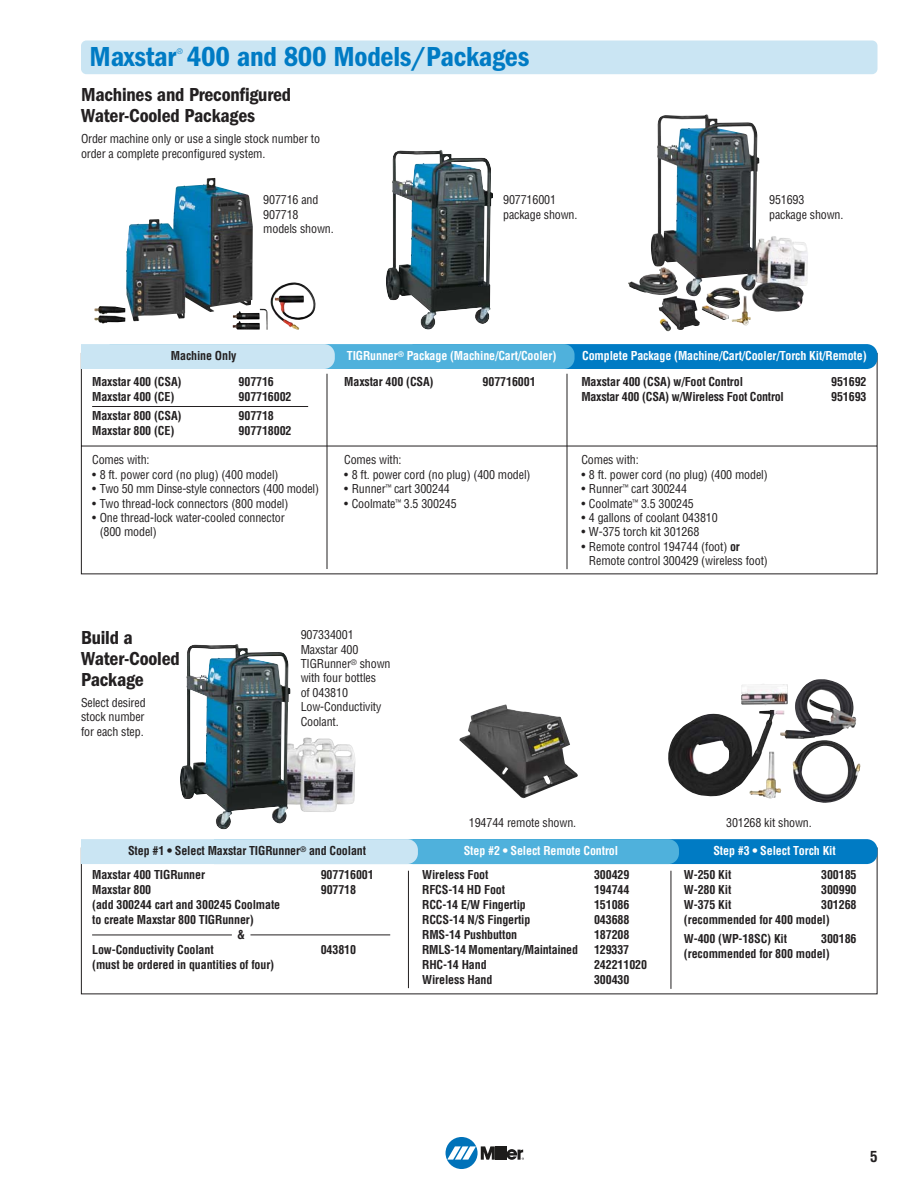
<style>
.page{position:relative;width:918px;height:1188px;background:#fff}
.page>*{position:absolute;margin:0;border:0;box-sizing:border-box;transform-origin:0 0}
.t1{font:28.5px "ITC Franklin Gothic Std Dm Cd";letter-spacing:-.01em;color:#007bc4}
.t2{font:19.5px/21px "ITC Franklin Gothic Std Dm Cd";letter-spacing:-.01em;color:#232021}
.t3{font:700 condensed 15px "Helvetica";color:#232021}
.t4{font:condensed 12px/14.4px "Helvetica";letter-spacing:-.01em;color:#232021}
.t5{font:700 condensed 12px/15px "Helvetica";letter-spacing:-.01em;color:#232021}
.t6{font:700 condensed 12px "Helvetica";letter-spacing:-.01em;color:#fff}
.t7{font:condensed 7.5px "Helvetica";color:#007bc4}
.s1{font-weight:700}
</style>
<div class="page">
<img style="left:291px;top:738px;width:65px;height:74px">
<img style="left:180px;top:644px;width:111px;height:186px">
<div style="left:81px;top:40px;width:797px;height:34px;background:#cae5f3;border-radius:5px"></div>
<div style="left:446px;top:1137px;width:32px;height:32px;background:#0072b9;border-radius:50%"></div>
<hr style="left:499px;top:1146px;width:3px;height:14px;background:#1d1c1b">
<hr style="left:503px;top:1146px;width:3px;height:14px;background:#1d1c1b">
<svg style="left:447px;top:1146px;width:52px;height:14px"></svg>
<svg style="left:506px;top:1149px;width:18px;height:11px"></svg>
<img style="left:386px;top:150px;width:107px;height:180px">
<img style="left:661px;top:119px;width:144px;height:181px">
<img style="left:126px;top:178px;width:127px;height:143px">
<img style="left:270px;top:282px;width:46px;height:48px">
<img style="left:233px;top:309px;width:35px;height:21px">
<img style="left:94px;top:306px;width:32px;height:17px">
<svg style="left:81px;top:369px;width:797px;height:206px"></svg>
<hr style="left:327px;top:374px;width:1px;height:195px;background:#232021">
<hr style="left:567px;top:374px;width:1px;height:195px;background:#232021">
<hr style="left:92px;top:406px;width:216px;height:1px;background:#232021">
<img style="left:459px;top:704px;width:119px;height:94px">
<img style="left:668px;top:710px;width:117px;height:89px">
<svg style="left:81px;top:839px;width:797px;height:25px;background:#6fb9df"></svg>
<hr style="left:92px;top:935px;width:140px;height:1px;background:#232021">
<hr style="left:250px;top:935px;width:140px;height:1px;background:#232021">
<hr style="left:408px;top:871px;width:1px;height:117px;background:#232021">
<hr style="left:671px;top:871px;width:1px;height:118px;background:#232021">
<svg style="left:81px;top:344px;width:797px;height:25px;background:#58adda"></svg>
<h1 class="t1" style="left:90px;top:47px;width:441px">Maxstar 400 and 800 Models/Packages</h1>
<p class="t7" style="left:177px;top:48px;width:7px">®</p>
<h2 class="t2" style="left:81px;top:86px;width:212px">Machines and Preconfigured<br>Water-Cooled Packages</h2>
<p class="t4" style="left:81px;top:133px;width:241px">Order machine only or use a single stock number to order a complete preconfigured system.</p>
<p class="t4" style="left:263px;top:194px;width:72px">907716 and<br>907718 models shown.</p>
<p class="t4" style="left:503px;top:194px;width:76px">907716001 package shown.</p>
<p class="t4" style="left:769px;top:194px;width:76px">951693 package shown.</p>
<p class="t5" style="left:171px;top:349px;width:67px">Machine Only</p>
<p class="t6" style="left:347px;top:351px;width:211px">TIGRunner<sup>®</sup> Package (Machine/Cart/Cooler)</p>
<p class="t6" style="left:582px;top:351px;width:286px">Complete Package (Machine/Cart/Cooler/Torch Kit/Remote)</p>
<p class="t5" style="left:92px;top:375px;width:91px">Maxstar 400 (CSA)</p>
<p class="t5" style="left:239px;top:375px;width:37px">907716</p>
<p class="t5" style="left:92px;top:390px;width:84px">Maxstar 400 (CE)</p>
<p class="t5" style="left:239px;top:390px;width:55px">907716002</p>
<p class="t5" style="left:92px;top:409px;width:91px">Maxstar 800 (CSA)</p>
<p class="t5" style="left:239px;top:409px;width:37px">907718</p>
<p class="t5" style="left:92px;top:424px;width:84px">Maxstar 800 (CE)</p>
<p class="t5" style="left:239px;top:424px;width:55px">907718002</p>
<p class="t4" style="left:92px;top:454px;width:59px">Comes with:</p>
<p class="t4" style="left:92px;top:468px;width:188px">• 8 ft. power cord (no plug) (400 model)</p>
<p class="t4" style="left:92px;top:483px;width:228px">• Two 50 mm Dinse-style connectors (400 model)</p>
<p class="t4" style="left:92px;top:497px;width:198px">• Two thread-lock connectors (800 model)</p>
<p class="t4" style="left:100px;top:511px;width:187px;text-indent:-8px">• One thread-lock water-cooled connector (800 model)</p>
<p class="t5" style="left:344px;top:375px;width:91px">Maxstar 400 (CSA)</p>
<p class="t5" style="left:483px;top:375px;width:55px">907716001</p>
<p class="t5" style="left:581px;top:375px;width:163px">Maxstar 400 (CSA) w/Foot Control</p>
<p class="t5" style="left:831px;top:375px;width:37px">951692</p>
<p class="t5" style="left:581px;top:390px;width:204px">Maxstar 400 (CSA) w/Wireless Foot Control</p>
<p class="t5" style="left:831px;top:390px;width:37px">951693</p>
<p class="t4" style="left:344px;top:454px;width:59px">Comes with:</p>
<p class="t4" style="left:344px;top:468px;width:188px">• 8 ft. power cord (no plug) (400 model)</p>
<p class="t4" style="left:344px;top:483px;width:107px">• Runner<sup>™</sup> cart 300244</p>
<p class="t4" style="left:344px;top:497px;width:114px">• Coolmate<sup>™</sup> 3.5 300245</p>
<p class="t4" style="left:581px;top:454px;width:59px">Comes with:</p>
<p class="t4" style="left:581px;top:468px;width:188px">• 8 ft. power cord (no plug) (400 model)</p>
<p class="t4" style="left:581px;top:483px;width:107px">• Runner<sup>™</sup> cart 300244</p>
<p class="t4" style="left:581px;top:497px;width:114px">• Coolmate<sup>™</sup> 3.5 300245</p>
<p class="t4" style="left:581px;top:511px;width:138px">• 4 gallons of coolant 043810</p>
<p class="t4" style="left:581px;top:526px;width:120px">• W-375 torch kit 301268</p>
<p class="t4" style="left:589px;top:540px;width:180px;text-indent:-8px">• Remote control 194744 (foot) <span class="s1">or<br></span>Remote control 300429 (wireless foot)</p>
<h2 class="t2" style="left:81px;top:628px;width:100px">Build a<br>Water-Cooled<br>Package</h2>
<p class="t4" style="left:81px;top:696px;width:66px;text-align:justify">Select desired stock number for each step.</p>
<p class="t4" style="left:301px;top:629px;width:91px">907334001<br>Maxstar 400<br>TIGRunner<sup>®</sup> shown with four bottles<br>of 043810<br>Low-Conductivity<br>Coolant.</p>
<p class="t4" style="left:469px;top:817px;width:109px">194744 remote shown.</p>
<p class="t4" style="left:726px;top:817px;width:87px">301268 kit shown.</p>
<p class="t5" style="left:128px;top:844px;width:240px">Step #1 • Select Maxstar TIGRunner<sup>®</sup> and Coolant</p>
<p class="t6" style="left:464px;top:846px;width:156px">Step #2 • Select Remote Control</p>
<p class="t6" style="left:713px;top:846px;width:124px">Step #3 • Select Torch Kit</p>
<p class="t5" style="left:92px;top:868px;width:114px">Maxstar 400 TIGRunner</p>
<p class="t5" style="left:321px;top:868px;width:55px">907716001</p>
<p class="t5" style="left:92px;top:883px;width:61px">Maxstar 800</p>
<p class="t5" style="left:321px;top:883px;width:37px">907718</p>
<p class="t5" style="left:92px;top:898px;width:190px">(add 300244 cart and 300245 Coolmate</p>
<p class="t5" style="left:92px;top:913px;width:163px">to create Maxstar 800 TIGRunner)</p>
<p class="t5" style="left:237px;top:928px;width:10px">&amp;</p>
<p class="t5" style="left:92px;top:943px;width:123px">Low-Conductivity Coolant</p>
<p class="t5" style="left:321px;top:943px;width:37px">043810</p>
<p class="t5" style="left:92px;top:958px;width:184px">(must be ordered in quantities of four)</p>
<p class="t5" style="left:422px;top:868px;width:68px">Wireless Foot</p>
<p class="t5" style="left:594px;top:868px;width:37px">300429</p>
<p class="t5" style="left:422px;top:883px;width:84px">RFCS-14 HD Foot</p>
<p class="t5" style="left:594px;top:883px;width:37px">194744</p>
<p class="t5" style="left:422px;top:898px;width:105px">RCC-14 E/W Fingertip</p>
<p class="t5" style="left:594px;top:898px;width:37px">151086</p>
<p class="t5" style="left:422px;top:913px;width:110px">RCCS-14 N/S Fingertip</p>
<p class="t5" style="left:594px;top:913px;width:37px">043688</p>
<p class="t5" style="left:422px;top:928px;width:97px">RMS-14 Pushbutton</p>
<p class="t5" style="left:594px;top:928px;width:37px">187208</p>
<p class="t5" style="left:422px;top:943px;width:157px">RMLS-14 Momentary/Maintained</p>
<p class="t5" style="left:594px;top:943px;width:37px">129337</p>
<p class="t5" style="left:422px;top:958px;width:66px">RHC-14 Hand</p>
<p class="t5" style="left:594px;top:958px;width:55px">242211020</p>
<p class="t5" style="left:422px;top:973px;width:72px">Wireless Hand</p>
<p class="t5" style="left:594px;top:973px;width:37px">300430</p>
<p class="t5" style="left:684px;top:868px;width:49px">W-250 Kit</p>
<p class="t5" style="left:821px;top:868px;width:37px">300185</p>
<p class="t5" style="left:684px;top:883px;width:49px">W-280 Kit</p>
<p class="t5" style="left:821px;top:883px;width:37px">300990</p>
<p class="t5" style="left:684px;top:898px;width:49px">W-375 Kit</p>
<p class="t5" style="left:684px;top:898px;width:174px;text-indent:137px">301268 (recommended for 400 model)</p>
<p class="t5" style="left:684px;top:933px;width:105px">W-400 (WP-18SC) Kit</p>
<p class="t5" style="left:684px;top:933px;width:174px;text-indent:137px">300186 (recommended for 800 model)</p>
<p class="t3" style="left:870px;top:1151px;width:9px">5</p>
</div>
